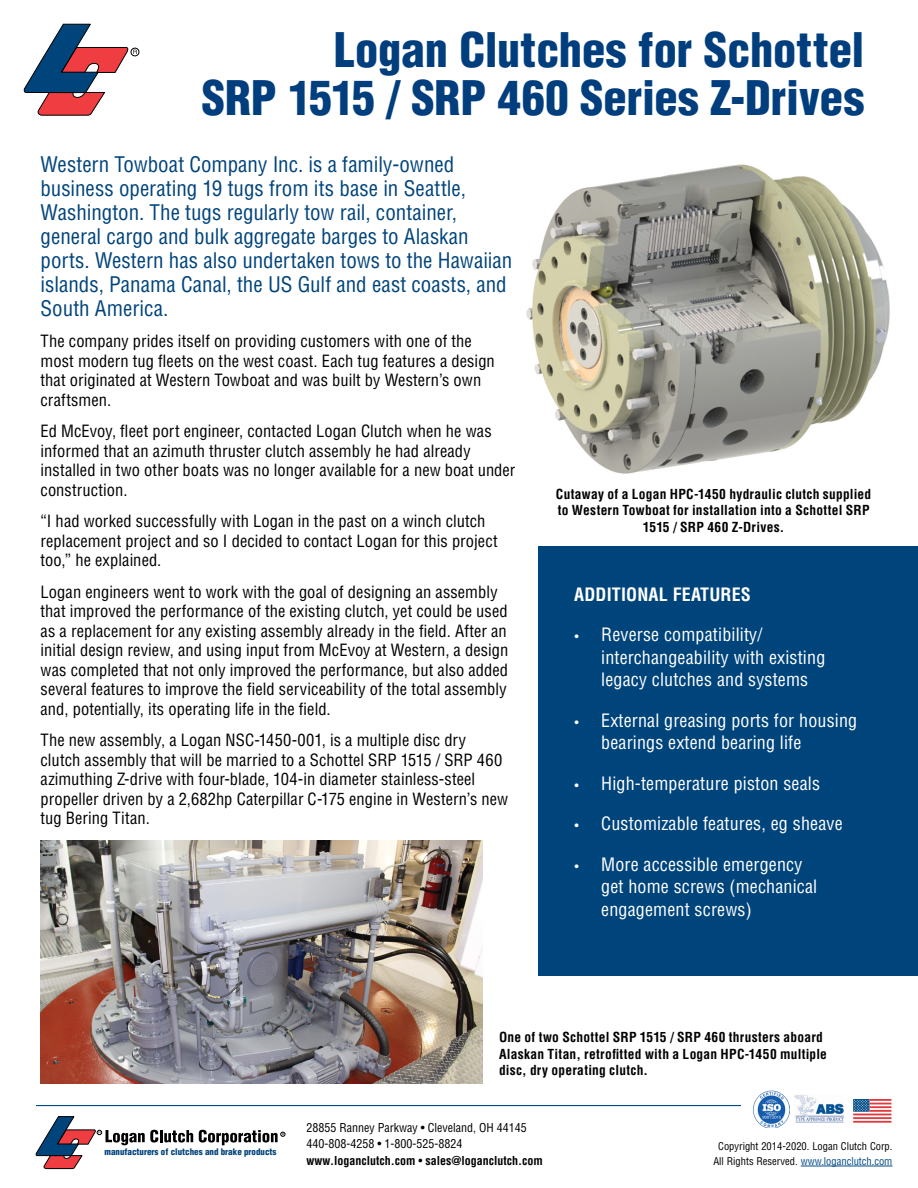
<style>
.page{position:relative;width:918px;height:1188px;background:#fff}
.page>*{position:absolute;margin:0;border:0;box-sizing:border-box;transform-origin:0 0}
.t1{font:900 condensed 46.5px/48px "Helvetica";color:#003e7e;text-align:right}
.t2{font:condensed 21px/24px "Helvetica";color:#00447c}
.t3{font:condensed 18px/22.5px "Helvetica";letter-spacing:.01em;color:#fff}
.t4{font:700 condensed 18px "Helvetica";letter-spacing:.01em;color:#fff}
.t5{font:condensed 16.5px/19.5px "Helvetica";letter-spacing:.005em;color:#000}
.t6{font:700 condensed 13.5px/16.5px "Helvetica";letter-spacing:.02em;color:#000;text-align:center}
.t7{font:condensed 12px/16.5px "Helvetica";color:#000}
.t8{font:condensed 10.5px/15px "Helvetica";color:#000;text-align:center}
.t9{font:900 condensed 8.85px "Helvetica";color:#00447c}
.s1{font-family:"Myriad Pro";font-stretch:normal}
.s2{font-weight:700}
.s3{color:#004b85}
</style>
<div class="page">
<div style="left:538px;top:547px;width:380px;height:429px;background:#00447c"></div>
<hr style="left:801px;top:1166px;width:91px;height:1px;background:#004b85">
<svg style="left:199px;top:1130px;width:86px;height:15px"></svg>
<svg style="left:36px;top:1116px;width:157px;height:53px"></svg>
<div style="left:131px;top:48px;width:8px;height:8px;border:1px solid #000;border-radius:50%"></div>
<svg style="left:24px;top:24px;width:113px;height:92px"></svg>
<hr style="left:36px;top:1105px;width:705px;height:1px;background:#004b85">
<img style="left:527px;top:164px;width:362px;height:309px">
<img style="left:41px;top:841px;width:441px;height:243px">
<svg style="left:853px;top:1099px;width:38px;height:13px"></svg>
<hr style="left:870px;top:1106px;width:21px;height:2px;background:#e03a3e">
<hr style="left:870px;top:1110px;width:21px;height:2px;background:#e03a3e">
<hr style="left:853px;top:1114px;width:38px;height:1px;background:#e03a3e">
<hr style="left:853px;top:1117px;width:38px;height:2px;background:#e03a3e">
<hr style="left:853px;top:1121px;width:38px;height:2px;background:#e03a3e">
<img style="left:795px;top:1095px;width:49px;height:28px">
<img style="left:753px;top:1091px;width:37px;height:37px">
<h1 class="t1" style="left:202px;top:26px;width:664px">Logan Clutches for Schottel<br>SRP 1515 / SRP 460 Series Z-Drives</h1>
<p class="t2" style="left:41px;top:152px;width:473px">Western Towboat Company Inc. is a family-owned business operating 19 tugs from its base in Seattle, Washington. The tugs regularly tow rail, container, general cargo and bulk aggregate barges to Alaskan ports. Western has also undertaken tows to the Hawaiian islands, Panama Canal, the US Gulf and east coasts, and South America.</p>
<p class="t5" style="left:41px;top:331px;width:456px">The company prides itself on providing customers with one of the most modern tug fleets on the west coast. Each tug features a design that originated at Western Towboat and was built by Western’s own craftsmen.</p>
<p class="t5" style="left:41px;top:421px;width:476px">Ed McEvoy, fleet port engineer, contacted Logan Clutch when he was informed that an azimuth thruster clutch assembly he had already installed in two other boats was no longer available for a new boat under construction.</p>
<p class="t5" style="left:41px;top:511px;width:459px">“I had worked successfully with Logan in the past on a winch clutch replacement project and so I decided to contact Logan for this project too,” he explained.</p>
<p class="t5" style="left:41px;top:582px;width:469px">Logan engineers went to work with the goal of designing an assembly that improved the performance of the existing clutch, yet could be used as a replacement for any existing assembly already in the field. After an initial design review, and using input from McEvoy at Western, a design was completed that not only improved the performance, but also added several features to improve the field serviceability of the total assembly and, potentially, its operating life in the field.</p>
<p class="t5" style="left:41px;top:730px;width:469px">The new assembly, a Logan NSC-1450-001, is a multiple disc dry clutch assembly that will be married to a Schottel SRP 1515 / SRP 460 azimuthing Z-drive with four-blade, 104-in diameter stainless-steel propeller driven by a 2,682hp Caterpillar C-175 engine in Western’s new tug Bering Titan.</p>
<p class="t6" style="left:556px;top:485px;width:317px">Cutaway of a Logan HPC-1450 hydraulic clutch supplied to Western Towboat for installation into a Schottel SRP<br>1515 / SRP 460 Z-Drives.</p>
<p class="t4" style="left:574px;top:583px;width:178px">ADDITIONAL FEATURES</p>
<p class="t3" style="left:601px;top:623px;width:226px;text-indent:-27px"><span class="s1">•</span> Reverse compatibility/ interchangeability with existing legacy clutches and systems</p>
<p class="t3" style="left:601px;top:709px;width:258px;text-indent:-27px"><span class="s1">•</span> External greasing ports for housing bearings extend bearing life</p>
<p class="t3" style="left:574px;top:772px;width:247px"><span class="s1">•</span> High-temperature piston seals</p>
<p class="t3" style="left:574px;top:812px;width:270px"><span class="s1">•</span> Customizable features, eg sheave</p>
<p class="t3" style="left:601px;top:853px;width:218px;text-indent:-27px"><span class="s1">•</span> More accessible emergency get home screws (mechanical engagement screws)</p>
<p class="t9" style="left:105px;top:1146px;width:174px">manufacturers of clutches and brake products</p>
<p class="t6" style="left:499px;top:1029px;width:330px;text-align:left">One of two Schottel SRP 1515 / SRP 460 thrusters aboard<br>Alaskan Titan, retrofitted with a Logan HPC-1450 multiple disc, dry operating clutch.</p>
<p class="t7" style="left:307px;top:1119px;width:238px">28855 Ranney Parkway • Cleveland, OH 44145<br>440-808-4258 • 1-800-525-8824 <span class="s2">www.loganclutch.com</span> • <span class="s2">sales@loganclutch.com</span></p>
<p class="t8" style="left:713px;top:1139px;width:181px">Copyright 2014-2020. Logan Clutch Corp.<br>All Rights Reserved. <span class="s3">www.loganclutch.com</span></p>
</div>
